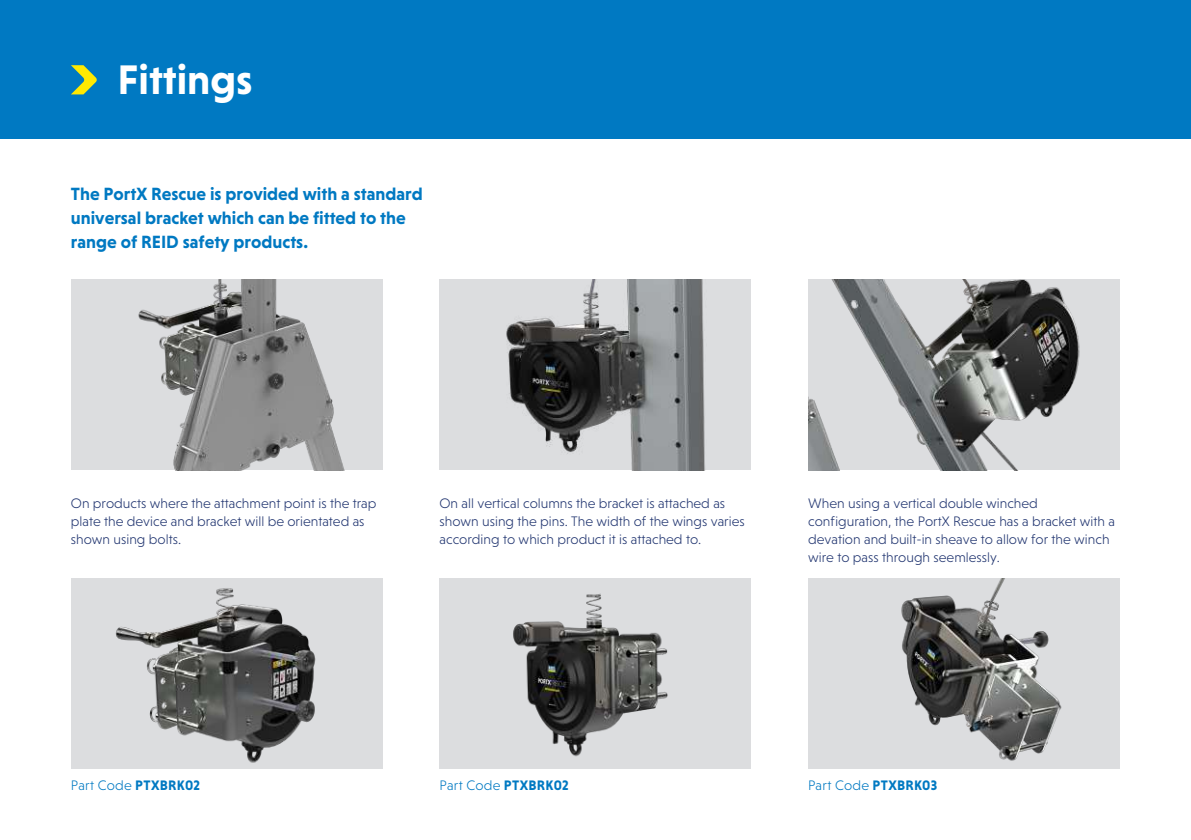
<style>
.page{position:relative;width:1191px;height:840px;background:#fff}
.page>*{position:absolute;margin:0;border:0;box-sizing:border-box;transform-origin:0 0}
.t1{font:700 42px "Niveau Grotesk";color:#fff}
.t2{font:700 18px/24px "Niveau Grotesk";color:#0079c2}
.t3{font:300 14px/18px "Niveau Grotesk";color:#213570}
.t4{font:300 14px "Niveau Grotesk";letter-spacing:.02em;color:#0079c2}
.s1{font-weight:700}
</style>
<div class="page">
<div style="left:0;top:0;width:1191px;height:138px;background:#0079c2"></div>
<div style="left:71px;top:578px;width:312px;height:190px;background:#dcdddf"></div>
<img style="left:115px;top:588px;width:201px;height:175px">
<img style="left:71px;top:279px;width:312px;height:191px">
<div style="left:439px;top:279px;width:312px;height:191px;background:#dcdddf"></div>
<img style="left:506px;top:279px;width:199px;height:191px">
<div style="left:439px;top:578px;width:312px;height:190px;background:#dcdddf"></div>
<img style="left:513px;top:593px;width:155px;height:164px">
<img style="left:808px;top:279px;width:312px;height:191px">
<img style="left:808px;top:578px;width:312px;height:190px">
<svg style="left:71px;top:65px;width:26px;height:29px"></svg>
<h1 class="t1" style="left:117px;top:55px;width:137px">Fittings</h1>
<p class="t2" style="left:71px;top:182px;width:353px">The PortX Rescue is provided with a standard universal bracket which can be fitted to the range of REID safety products.</p>
<p class="t3" style="left:71px;top:494px;width:307px">On products where the attachment point is the trap plate the device and bracket will be orientated as shown using bolts.</p>
<p class="t3" style="left:439px;top:494px;width:307px">On all vertical columns the bracket is attached as shown using the pins. The width of the wings varies according to which product it is attached to.</p>
<p class="t3" style="left:808px;top:494px;width:308px">When using a vertical double winched configuration, the PortX Rescue has a bracket with a devation and built-in sheave to allow for the winch wire to pass through seemlessly.</p>
<p class="t4" style="left:71px;top:776px;width:131px">Part Code <span class="s1">PTXBRK02</span></p>
<p class="t4" style="left:439px;top:776px;width:131px">Part Code <span class="s1">PTXBRK02</span></p>
<p class="t4" style="left:808px;top:776px;width:131px">Part Code <span class="s1">PTXBRK03</span></p>
</div>
